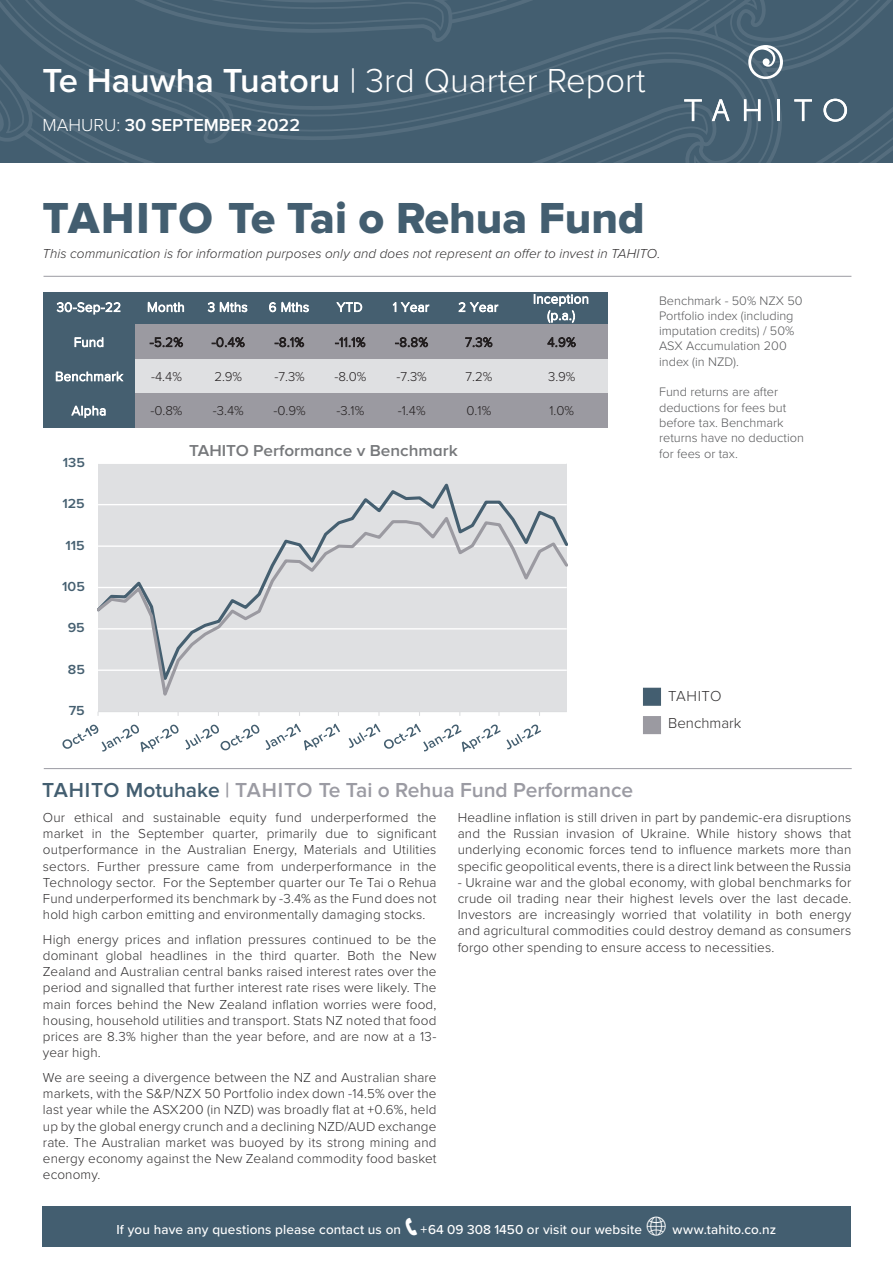
<style>
.page{position:relative;width:893px;height:1263px;background:#fff}
.page>*{position:absolute;margin:0;border:0;box-sizing:border-box;transform-origin:0 0}
.TAHITO_Headline_Ocea{font:45px "Proxima Nova Extrabld";color:#435e70}
.Proxima_Nova_White{font:300 34.5px "Proxima Nova";color:#fff}
.Tahito_-_Sub-header{font:600 21px "Proxima Nova";color:#9b9ba3}
.Proxima_Nova_White-2{font:600 18px "Proxima Nova";color:#fff}
.t1{font:600 16.35px "Proxima Nova A";color:#76787b;scale:1.05 1}
.t2{font:300 15px "Proxima Nova";color:#312f30}
.t3{font:600 13.65px "Proxima Nova";letter-spacing:.005em;color:#455f70;scale:1.05 1}
.Tahito_Body_Copy{font:300 13.5px/16.2px "Proxima Nova";letter-spacing:.01em;color:#312f30;text-align:justify}
.Tahito_Body_Copy-2{font:italic 300 13.5px "Proxima Nova";letter-spacing:.005em;color:#312f30}
.Proxima_Nova_White-3{font:500 13.5px "Proxima Nova";letter-spacing:.01em;color:#fff}
.t4{font:300 13.35px "Proxima Nova";color:#231f20}
.t5{font:300 13.35px/16.4px "Proxima Nova";letter-spacing:.025em;color:#fff;text-align:center}
.Footnote-_80__Gray{font:300 12.75px/15.3px "Proxima Nova";color:#57585a}
.s1{font-weight:600}
.s2{font-weight:300}
.s3{color:#435e70}
</style>
<div class="page">
<div style="left:42px;top:1206px;width:808px;height:41px;background:#435e70"></div>
<svg style="left:0;top:0;width:893px;height:163px;background:#466172"></svg>
<div style="left:643px;top:688px;width:18px;height:18px;background:#435e70"></div>
<div style="left:643px;top:716px;width:18px;height:18px;background:#9b9aa1"></div>
<hr style="left:44px;top:768px;width:808px;height:1px;background:#9b9ba3">
<div style="left:98px;top:463px;width:469px;height:249px;background:#dfe0e2"></div>
<hr style="left:98px;top:463px;width:469px;height:1px;background:#fff">
<svg style="left:98px;top:483px;width:469px;height:29px"></svg>
<svg style="left:98px;top:512px;width:470px;height:184px"></svg>
<svg style="left:62px;top:724px;width:117px;height:28px"></svg>
<svg style="left:185px;top:724px;width:74px;height:26px"></svg>
<svg style="left:265px;top:723px;width:75px;height:28px"></svg>
<svg style="left:349px;top:724px;width:192px;height:28px"></svg>
<div style="left:44px;top:293px;width:564px;height:32px;background:#455f70"></div>
<div style="left:44px;top:325px;width:91px;height:34px;background:#455f70"></div>
<div style="left:135px;top:325px;width:473px;height:34px;background:#9b9aa1"></div>
<div style="left:44px;top:359px;width:91px;height:34px;background:#455f70"></div>
<div style="left:135px;top:359px;width:473px;height:34px;background:#dfe0e2"></div>
<div style="left:44px;top:393px;width:91px;height:35px;background:#455f70"></div>
<div style="left:135px;top:393px;width:473px;height:35px;background:#9b9aa1"></div>
<hr style="left:44px;top:276px;width:807px;height:1px;background:#9b9ba3">
<p class="Proxima_Nova_White" style="left:43px;top:55px;width:604px"><span class="s1">Te Hauwha Tuatoru</span> | 3rd Quarter Report</p>
<p class="Proxima_Nova_White-2" style="left:43px;top:115px;width:259px"><span class="s2">MAHURU:</span> 30 SEPTEMBER 2022</p>
<p class="TAHITO_Headline_Ocea" style="left:43px;top:192px;width:604px">TAHITO Te Tai o Rehua Fund</p>
<p class="Tahito_Body_Copy-2" style="left:43px;top:244px;width:619px">This communication is for information purposes only and does not represent an offer to invest in TAHITO.</p>
<p class="t5" style="left:57px;top:298px;width:66px">30-Sep-22</p>
<p class="t5" style="left:147px;top:298px;width:39px">Month</p>
<p class="t5" style="left:208px;top:298px;width:41px">3 Mths</p>
<p class="t5" style="left:269px;top:298px;width:42px">6 Mths</p>
<p class="t5" style="left:337px;top:298px;width:27px">YTD</p>
<p class="t5" style="left:393px;top:298px;width:38px">1 Year</p>
<p class="t5" style="left:458px;top:298px;width:41px">2 Year</p>
<p class="t5" style="left:533px;top:290px;width:57px">Inception (p.a.)</p>
<p class="t5" style="left:74px;top:333px;width:32px">Fund</p>
<p class="t4" style="left:150px;top:332px;width:35px">-5.2%</p>
<p class="t4" style="left:212px;top:332px;width:35px">-0.4%</p>
<p class="t4" style="left:275px;top:332px;width:31px">-8.1%</p>
<p class="t4" style="left:335px;top:332px;width:32px">-11.1%</p>
<p class="t4" style="left:395px;top:332px;width:35px">-8.8%</p>
<p class="t4" style="left:465px;top:332px;width:29px">7.3%</p>
<p class="t4" style="left:547px;top:332px;width:30px">4.9%</p>
<p class="t5" style="left:55px;top:367px;width:69px">Benchmark</p>
<p class="t4" style="left:151px;top:366px;width:32px">-4.4%</p>
<p class="t4" style="left:214px;top:366px;width:29px">2.9%</p>
<p class="t4" style="left:274px;top:366px;width:32px">-7.3%</p>
<p class="t4" style="left:334px;top:366px;width:33px">-8.0%</p>
<p class="t4" style="left:396px;top:366px;width:32px">-7.3%</p>
<p class="t4" style="left:465px;top:366px;width:28px">7.2%</p>
<p class="t4" style="left:548px;top:366px;width:29px">3.9%</p>
<p class="t5" style="left:72px;top:402px;width:36px">Alpha</p>
<p class="t4" style="left:151px;top:401px;width:33px">-0.8%</p>
<p class="t4" style="left:213px;top:401px;width:32px">-3.4%</p>
<p class="t4" style="left:274px;top:401px;width:34px">-0.9%</p>
<p class="t4" style="left:336px;top:401px;width:29px">-3.1%</p>
<p class="t4" style="left:398px;top:401px;width:29px">-1.4%</p>
<p class="t4" style="left:467px;top:401px;width:26px">0.1%</p>
<p class="t4" style="left:549px;top:401px;width:26px">1.0%</p>
<p class="t3" style="left:63px;top:454px;width:23px">135</p>
<p class="t3" style="left:62px;top:496px;width:23px">125</p>
<p class="t3" style="left:65px;top:537px;width:20px">115</p>
<p class="t3" style="left:62px;top:579px;width:23px">105</p>
<p class="t3" style="left:68px;top:620px;width:18px">95</p>
<p class="t3" style="left:68px;top:661px;width:18px">85</p>
<p class="t3" style="left:69px;top:703px;width:17px">75</p>
<p class="t1" style="left:189px;top:441px;width:258px">TAHITO Performance v Benchmark</p>
<p class="Tahito_-_Sub-header" style="left:42px;top:778px;width:592px"><span class="s3">TAHITO Motuhake</span> | TAHITO Te Tai o Rehua Fund Performance</p>
<p class="Footnote-_80__Gray" style="left:659px;top:292px;width:145px">Benchmark - 50% NZX 50<br>Portfolio index (including imputation credits) / 50%<br>ASX Accumulation 200 index (in NZD).</p>
<p class="Footnote-_80__Gray" style="left:659px;top:384px;width:146px">Fund returns are after deductions for fees but before tax. Benchmark returns have no deduction for fees or tax.</p>
<p class="t2" style="left:668px;top:685px;width:55px">TAHITO</p>
<p class="t2" style="left:668px;top:712px;width:75px">Benchmark</p>
<p class="Tahito_Body_Copy" style="left:43px;top:809px;width:395px">Our ethical and sustainable equity fund underperformed the market in the September quarter, primarily due to significant outperformance in the Australian Energy, Materials and Utilities sectors. Further pressure came from underperformance in the Technology sector. For the September quarter our Te Tai o Rehua Fund underperformed its benchmark by -3.4% as the Fund does not hold high carbon emitting and environmentally damaging stocks.</p>
<p class="Tahito_Body_Copy" style="left:43px;top:930px;width:395px">High energy prices and inflation pressures continued to be the dominant global headlines in the third quarter. Both the New Zealand and Australian central banks raised interest rates over the period and signalled that further interest rate rises were likely. The main forces behind the New Zealand inflation worries were food, housing, household utilities and transport. Stats NZ noted that food prices are 8.3% higher than the year before, and are now at a 13- year high.</p>
<p class="Tahito_Body_Copy" style="left:43px;top:1069px;width:395px">We are seeing a divergence between the NZ and Australian share markets, with the S&amp;P/NZX 50 Portfolio index down -14.5% over the last year while the ASX200 (in NZD) was broadly flat at +0.6%, held up by the global energy crunch and a declining NZD/AUD exchange rate. The Australian market was buoyed by its strong mining and energy economy against the New Zealand commodity food basket economy.</p>
<p class="Tahito_Body_Copy" style="left:458px;top:809px;width:395px">Headline inflation is still driven in part by pandemic-era disruptions and the Russian invasion of Ukraine. While history shows that underlying economic forces tend to influence markets more than specific geopolitical events, there is a direct link between the Russia</p>
<p class="Tahito_Body_Copy" style="left:458px;top:873px;width:395px">- Ukraine war and the global economy, with global benchmarks for crude oil trading near their highest levels over the last decade.<br>Investors are increasingly worried that volatility in both energy and agricultural commodities could destroy demand as consumers forgo other spending to ensure access to necessities.</p>
<p class="Proxima_Nova_White-3" style="left:116px;top:1220px;width:286px">If you have any questions please contact us on</p>
<p class="Proxima_Nova_White-3" style="left:421px;top:1220px;width:223px">+64 09 308 1450 or visit our website</p>
<p class="Proxima_Nova_White-3" style="left:673px;top:1220px;width:105px">www.tahito.co.nz</p>
</div>
